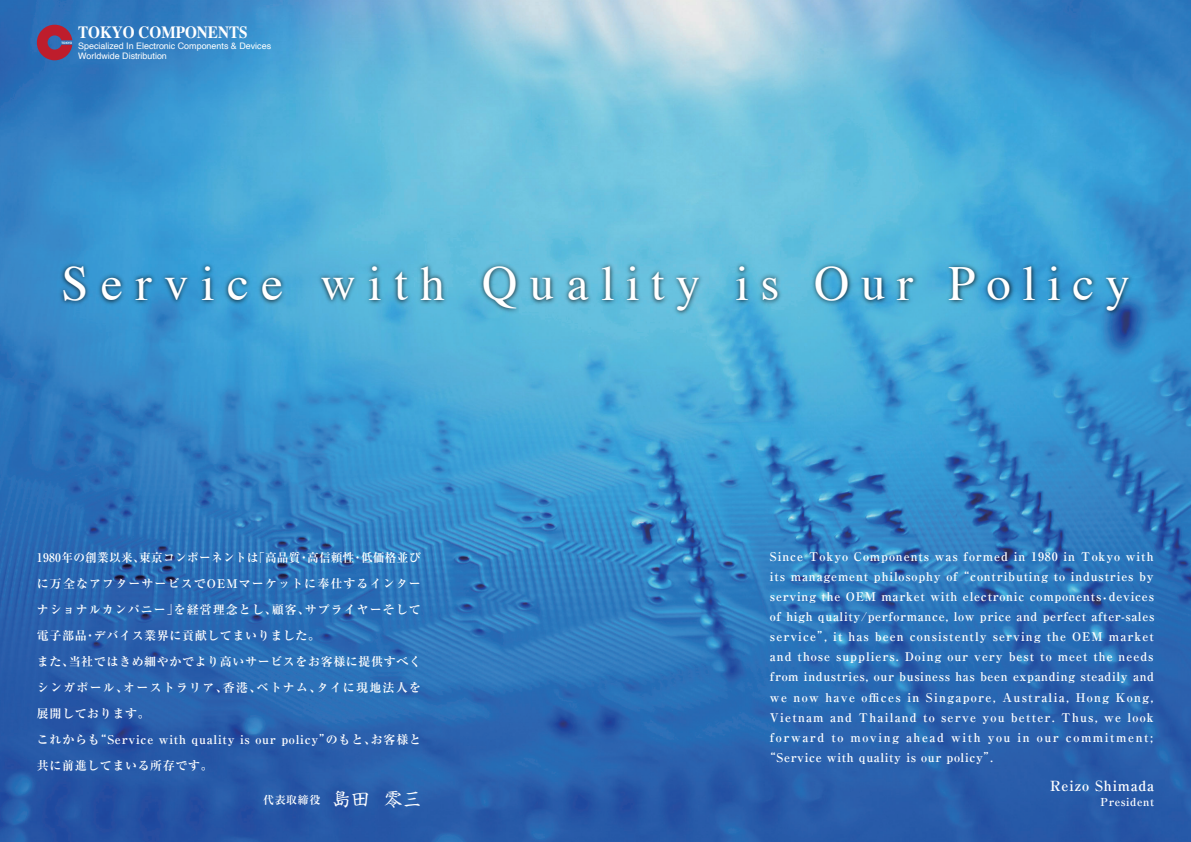
<style>
.page{position:relative;width:1191px;height:842px;background:#fff}
.page>*{position:absolute;margin:0;border:0;box-sizing:border-box;transform-origin:0 0}
.t1{font:49px "Times";letter-spacing:.255em;color:#fff}
.t2{font:700 17.1px "Times";color:#fff;scale:.89 1}
.t3{font:700 14px "Ryumin Pro";letter-spacing:.05em;color:#fff}
.t4{font:700 12px/26px "Ryumin Pro";letter-spacing:.07em;color:#fff}
.t5{font:700 12px "Ryumin Pro";letter-spacing:.05em;color:#fff}
.t6{font:700 12px "Ryumin Pro";letter-spacing:.105em;color:#fff}
.t7{font:700 12px "Ryumin Pro";letter-spacing:.1em;color:#fff}
.t8{font:700 12px "Ryumin Pro";letter-spacing:.13em;color:#fff}
.t9{font:700 11px "Ryumin Pro";letter-spacing:.05em;color:#fff}
.t10{font:8.9px/10px "Helvetica";color:#fff}
.t11{font:700 3.1px "Helvetica";color:#fff}
.s1{font-family:"Shinsei Kai Pro CBSK1";font-weight:400;font-size:18px}
.s2{font-weight:500}
</style>
<div class="page">
<img style="left:0;top:0;width:1191px;height:842px">
<img style="left:55px;top:253px;width:1082px;height:75px">
<svg style="left:37px;top:25px;width:35px;height:35px"></svg>
<h2 class="t2" style="left:78px;top:16px;width:192px">TOKYO COMPONENTS</h2>
<p class="t10" style="left:78px;top:41px;width:194px">Specialized In Electronic Components &amp; Devices<br>Worldwide Distribution</p>
<p class="t11" style="left:61px;top:41px;width:12px">TOKYO</p>
<h1 class="t1" style="left:62px;top:238px;width:1070px">Service with Quality is Our Policy</h1>
<p class="t4" style="left:37px;top:543px;width:386px">1980年の創業以来、東京コンポーネントは「高品質・高信頼性・低価格並びに万全なアフターサービスでOEMマーケットに奉仕するインターナショナルカンパニー」を経営理念とし、顧客、サプライヤーそして電子部品・デバイス業界に貢献してまいりました。<br>また、当社ではきめ細やかでより高いサービスをお客様に提供すべくシンガポール、オーストラリア、香港、ベトナム、タイに現地法人を展開しております。<br>これからも“Service with quality is our policy”のもと、お客様と共に前進してまいる所存です。</p>
<p class="t9" style="left:263px;top:791px;width:159px">代表取締役　<span class="s1">島田 零三</span></p>
<p class="t4" style="left:770px;top:543px;width:385px">Since Tokyo Components was formed in 1980 in Tokyo with</p>
<p class="t4" style="left:770px;top:563px;width:385px">its management philosophy of “contributing to industries by</p>
<p class="t4" style="left:770px;top:583px;width:385px">serving the OEM market with electronic components<span class="s2">・</span>devices</p>
<p class="t4" style="left:770px;top:603px;width:386px">of high quality/performance, low price and perfect after-sales</p>
<p class="t4" style="left:770px;top:623px;width:385px">service”, it has been consistently serving the OEM market</p>
<p class="t4" style="left:770px;top:643px;width:385px">and those suppliers. Doing our very best to meet the needs</p>
<p class="t5" style="left:770px;top:667px;width:386px">from industries, our business has been expanding steadily and</p>
<p class="t6" style="left:770px;top:687px;width:385px">we now have offices in Singapore, Australia, Hong Kong,</p>
<p class="t7" style="left:770px;top:707px;width:385px">Vietnam and Thailand to serve you better. Thus, we look</p>
<p class="t8" style="left:770px;top:727px;width:385px">forward to moving ahead with you in our commitment;</p>
<p class="t5" style="left:764px;top:747px;width:233px">“Service with quality is our policy”.</p>
<p class="t3" style="left:1050px;top:774px;width:105px">Reizo Shimada</p>
<p class="t9" style="left:1100px;top:793px;width:55px">President</p>
</div>
